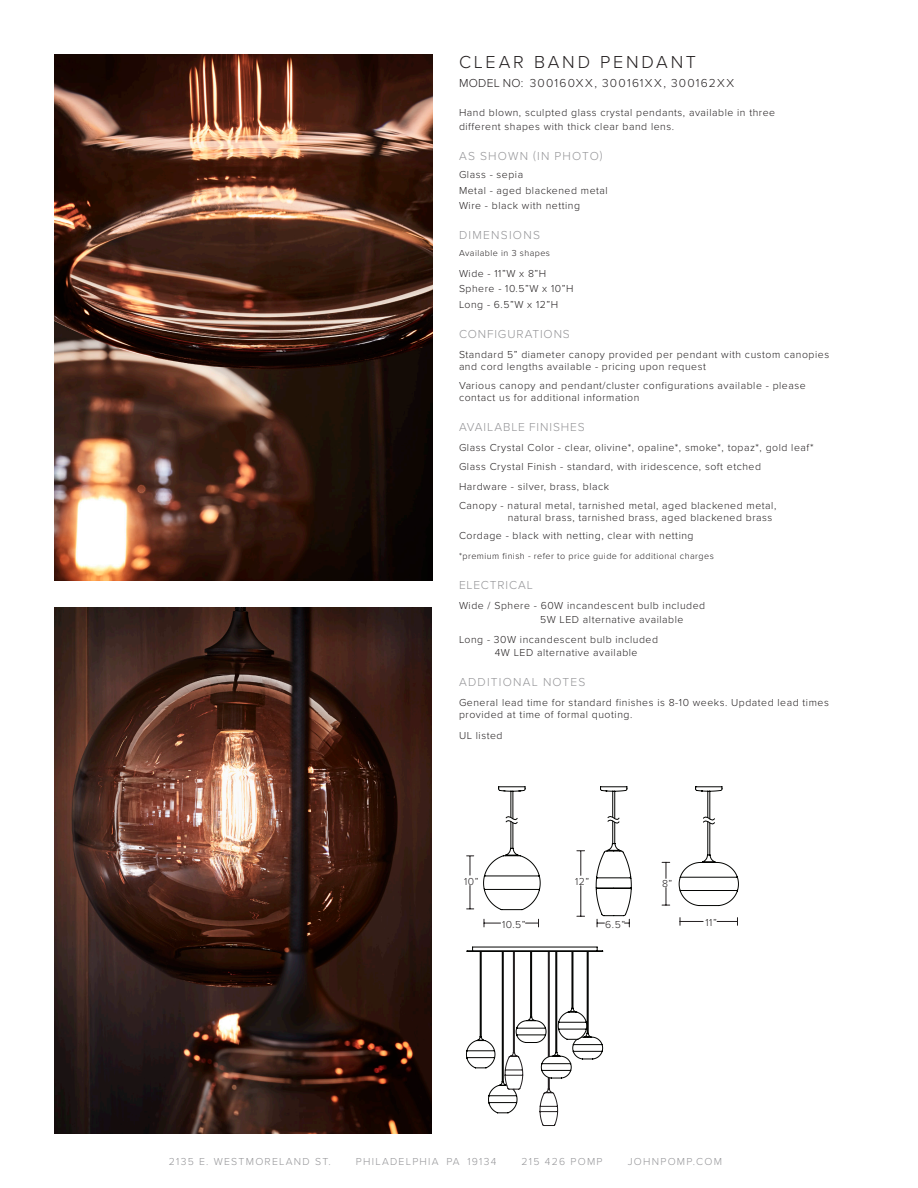
<style>
.page{position:relative;width:918px;height:1188px;background:#fff}
.page>*{position:absolute;margin:0;border:0;box-sizing:border-box;transform-origin:0 0}
.t1{font:300 18px "Proxima Nova";letter-spacing:.155em;color:#231f20}
.SUB_HEAD{font:300 12px "Proxima Nova";letter-spacing:.105em;color:#959598}
.BODY_COPY_1{font:300 12px "Proxima Nova";letter-spacing:.075em;color:#959598}
.t2{font:300 12px "Proxima Nova";letter-spacing:.1em;color:#231f20}
.BODY_COPY_1-2{font:300 10.5px/12px "Proxima Nova";letter-spacing:.05em;color:#231f20}
.t3{font:300 10.5px "Proxima Nova";letter-spacing:.12em;color:#959598}
.BOLD_SUB_HEAD{font:300 10.5px "Proxima Nova";letter-spacing:.05em;color:#231f20}
.BODY_COPY_1-3{font:300 9px "Proxima Nova";letter-spacing:.05em;color:#231f20}
</style>
<div class="page">
<img style="left:54px;top:608px;width:378px;height:525px">
<img style="left:54px;top:54px;width:378px;height:526px">
<svg style="left:467px;top:886px;width:7px;height:24px"></svg>
<svg style="left:467px;top:856px;width:7px;height:19px"></svg>
<svg style="left:483px;top:786px;width:256px;height:141px"></svg>
<svg style="left:466px;top:947px;width:137px;height:179px"></svg>
<p class="t1" style="left:459px;top:49px;width:239px">CLEAR BAND PENDANT</p>
<p class="t2" style="left:459px;top:74px;width:277px">MODEL NO: 300160XX, 300161XX, 300162XX</p>
<p class="BODY_COPY_1-2" style="left:459px;top:106px;width:318px">Hand blown, sculpted glass crystal pendants, available in three</p>
<p class="BODY_COPY_1-2" style="left:459px;top:120px;width:217px">different shapes with thick clear band lens.</p>
<p class="SUB_HEAD" style="left:459px;top:147px;width:145px">AS SHOWN (IN PHOTO)</p>
<p class="BODY_COPY_1-2" style="left:459px;top:168px;width:66px">Glass - sepia</p>
<p class="BODY_COPY_1-2" style="left:459px;top:184px;width:150px">Metal - aged blackened metal</p>
<p class="BODY_COPY_1-2" style="left:459px;top:199px;width:123px">Wire - black with netting</p>
<p class="SUB_HEAD" style="left:459px;top:226px;width:82px">DIMENSIONS</p>
<p class="BODY_COPY_1-3" style="left:459px;top:247px;width:93px">Available in 3 shapes</p>
<p class="BODY_COPY_1-2" style="left:459px;top:267px;width:89px">Wide - 11”W x 8”H</p>
<p class="BODY_COPY_1-2" style="left:459px;top:282px;width:116px">Sphere - 10.5”W x 10”H</p>
<p class="BODY_COPY_1-2" style="left:459px;top:298px;width:101px">Long - 6.5”W x 12”H</p>
<p class="BODY_COPY_1" style="left:459px;top:325px;width:112px">CONFIGURATIONS</p>
<p class="BODY_COPY_1-2" style="left:459px;top:348px;width:372px">Standard 5” diameter canopy provided per pendant with custom canopies and cord lengths available - pricing upon request</p>
<p class="BODY_COPY_1-2" style="left:459px;top:379px;width:348px">Various canopy and pendant/cluster configurations available - please contact us for additional information</p>
<p class="BODY_COPY_1" style="left:459px;top:418px;width:127px">AVAILABLE FINISHES</p>
<p class="BODY_COPY_1-2" style="left:459px;top:441px;width:356px">Glass Crystal Color - clear, olivine*, opaline*, smoke*, topaz*, gold leaf*</p>
<p class="BODY_COPY_1-2" style="left:459px;top:460px;width:304px">Glass Crystal Finish - standard, with iridescence, soft etched</p>
<p class="BODY_COPY_1-2" style="left:459px;top:480px;width:152px">Hardware - silver, brass, black</p>
<p class="BODY_COPY_1-2" style="left:508px;top:499px;width:270px;text-indent:-49px">Canopy - natural metal, tarnished metal, aged blackened metal, natural brass, tarnished brass, aged blackened brass</p>
<p class="BODY_COPY_1-2" style="left:459px;top:529px;width:236px">Cordage - black with netting, clear with netting</p>
<p class="BODY_COPY_1-3" style="left:459px;top:550px;width:256px">*premium finish - refer to price guide for additional charges</p>
<p class="BODY_COPY_1" style="left:459px;top:576px;width:75px">ELECTRICAL</p>
<p class="BODY_COPY_1-2" style="left:540px;top:598px;width:167px;line-height:13.5px;text-indent:-81px">Wide / Sphere - 60W incandescent bulb included<br>5W LED alternative available</p>
<p class="BODY_COPY_1-2" style="left:495px;top:632px;width:165px;line-height:13.5px;text-indent:-36px">Long - 30W incandescent bulb included<br>4W LED alternative available</p>
<p class="SUB_HEAD" style="left:459px;top:673px;width:128px">ADDITIONAL NOTES</p>
<p class="BODY_COPY_1-2" style="left:459px;top:696px;width:371px">General lead time for standard finishes is 8-10 weeks. Updated lead times provided at time of formal quoting.</p>
<p class="BODY_COPY_1-2" style="left:459px;top:729px;width:45px">UL listed</p>
<p class="BOLD_SUB_HEAD" style="left:464px;top:873px;width:16px">10”</p>
<p class="BOLD_SUB_HEAD" style="left:575px;top:873px;width:16px">12”</p>
<p class="BOLD_SUB_HEAD" style="left:502px;top:916px;width:25px">10.5”</p>
<p class="BOLD_SUB_HEAD" style="left:605px;top:917px;width:21px">6.5”</p>
<p class="BOLD_SUB_HEAD" style="left:662px;top:876px;width:12px">8”</p>
<p class="BOLD_SUB_HEAD" style="left:706px;top:914px;width:13px">11”</p>
<p class="t3" style="left:169px;top:1153px;width:164px">2135 E. WESTMORELAND ST.</p>
<p class="t3" style="left:356px;top:1153px;width:142px">PHILADELPHIA PA 19134</p>
<p class="t3" style="left:522px;top:1153px;width:82px">215 426 POMP</p>
<p class="t3" style="left:628px;top:1153px;width:96px">JOHNPOMP.COM</p>
</div>
